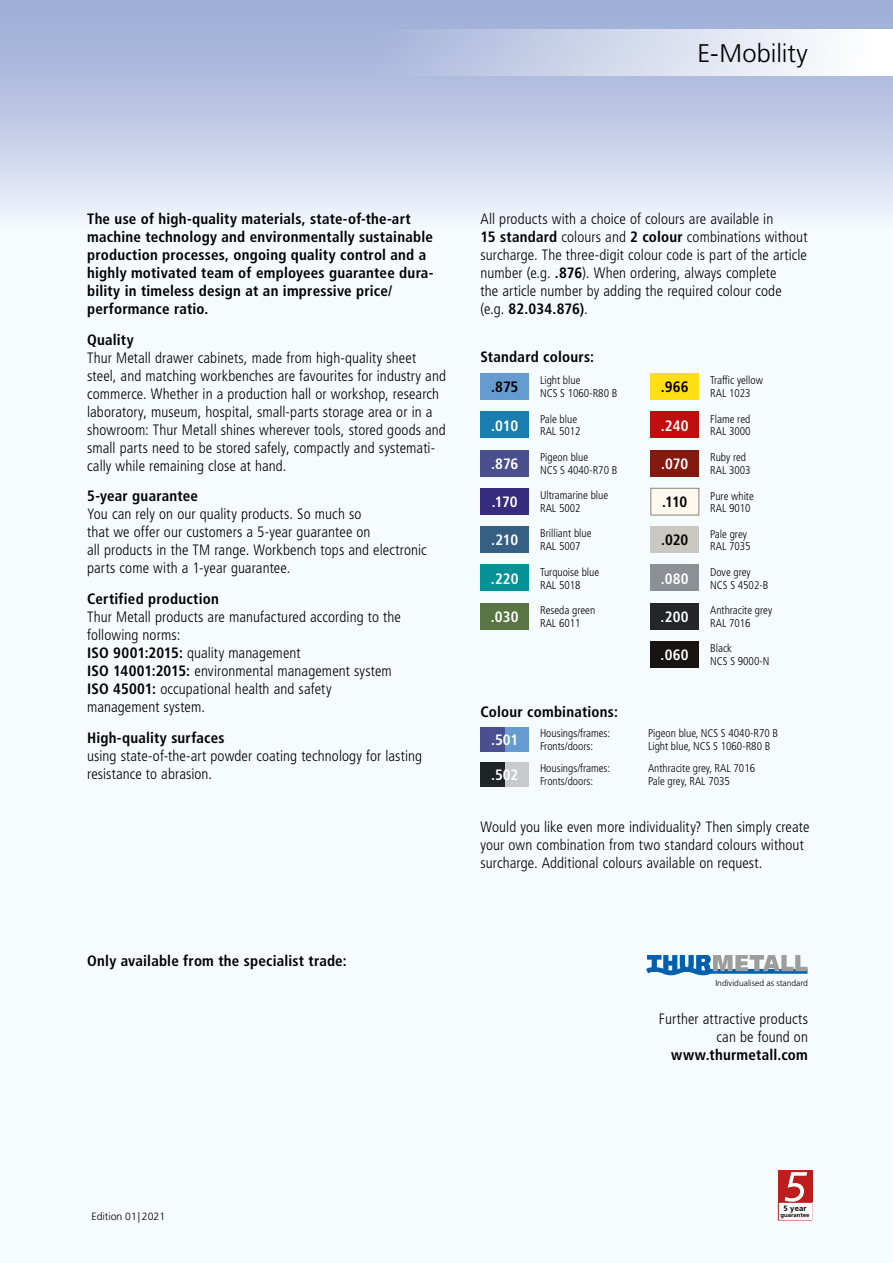
<style>
.page{position:relative;width:893px;height:1263px;background:#fff}
.page>*{position:absolute;margin:0;border:0;box-sizing:border-box;transform-origin:0 0}
.t1{font:300 25.5px "Frutiger LT Std";color:#000}
.t2{font:300 condensed 15px/18px "Frutiger LT Std";letter-spacing:.005em;color:#000}
.t3{font:700 condensed 15px/18px "Frutiger LT Std";letter-spacing:.015em;color:#000}
.t4{font:700 condensed 15px "Frutiger LT Std";color:#fff}
.t5{font:300 condensed 11.25px/12.8px "Frutiger LT Std";color:#000}
.t6{font:300 10.5px "Frutiger LT Std";color:#000}
.t7{font:300 8.55px "Frutiger LT Std";color:#000}
.t8{font:700 7.8px "Frutiger LT Std";color:#000}
.t9{font:700 6px "Frutiger LT Std";color:#000}
.s1{font-weight:700}
</style>
<div class="page">
<svg style="left:0;top:0;width:893px;height:421px"></svg>
<div style="left:0;top:421px;width:893px;height:842px;background:#f0f9fe"></div>
<div style="left:366px;top:30px;width:527px;height:46px;background:linear-gradient(to right,#a7b5da,#fff)"></div>
<div style="left:778px;top:1170px;width:34px;height:32px;background:#bd1d1d"></div>
<svg style="left:784px;top:1172px;width:24px;height:30px"></svg>
<div style="left:778px;top:1202px;width:34px;height:18px;border:1px solid #bd1d1d"></div>
<div style="left:480px;top:373px;width:49px;height:27px;background:#669bd0"></div>
<div style="left:480px;top:450px;width:49px;height:26px;background:#4a4f8f"></div>
<div style="left:651px;top:411px;width:48px;height:27px;background:#c00d0e"></div>
<div style="left:651px;top:450px;width:48px;height:26px;background:#831a11"></div>
<div style="left:480px;top:488px;width:49px;height:27px;background:#362b7c"></div>
<div style="left:480px;top:526px;width:49px;height:27px;background:#356083"></div>
<div style="left:480px;top:411px;width:49px;height:27px;background:#177eaf"></div>
<div style="left:480px;top:564px;width:49px;height:27px;background:#059296"></div>
<div style="left:480px;top:603px;width:49px;height:27px;background:#5a7544"></div>
<div style="left:651px;top:564px;width:48px;height:27px;background:#8a9095"></div>
<div style="left:651px;top:603px;width:48px;height:27px;background:#232527"></div>
<div style="left:651px;top:373px;width:48px;height:27px;background:#ffde14"></div>
<div style="left:651px;top:526px;width:48px;height:27px;background:#c8c8c0"></div>
<div style="left:651px;top:488px;width:48px;height:27px;background:#fef9ee"></div>
<div style="left:651px;top:488px;width:48px;height:27px;border:1px solid #87867f"></div>
<div style="left:651px;top:641px;width:48px;height:27px;background:#171412"></div>
<div style="left:505px;top:727px;width:24px;height:24px;background:#669bd0"></div>
<div style="left:480px;top:727px;width:25px;height:24px;background:#4a4f8f"></div>
<div style="left:505px;top:762px;width:24px;height:24px;background:#c8c9cc"></div>
<div style="left:480px;top:762px;width:25px;height:24px;background:#1f2427"></div>
<svg style="left:646px;top:955px;width:161px;height:20px"></svg>
<div style="left:779px;top:1202px;width:32px;height:17px;background:#fff"></div>
<h1 class="t1" style="left:698px;top:38px;width:112px">E-Mobility</h1>
<p class="t3" style="left:87px;top:210px;width:348px">The use of high-quality materials, state-of-the-art machine technology and environmentally sustainable production processes, ongoing quality control and a highly motivated team of employees guarantee dura&shy;bility in timeless design at an impressive price/ performance ratio.</p>
<p class="t3" style="left:87px;top:330px;width:48px">Quality</p>
<p class="t2" style="left:87px;top:349px;width:360px">Thur Metall drawer cabinets, made from high-quality sheet steel, and matching workbenches are favourites for industry and commerce. Whether in a production hall or workshop, research laboratory, museum, hospital, small-parts storage area or in a showroom: Thur Metall shines wherever tools, stored goods and small parts need to be stored safely, compactly and systemati&shy;cally while remaining close at hand.</p>
<p class="t3" style="left:87px;top:487px;width:112px">5-year guarantee</p>
<p class="t2" style="left:87px;top:505px;width:341px">You can rely on our quality products. So much so<br>that we offer our customers a 5-year guarantee on<br>all products in the TM range. Workbench tops and electronic parts come with a 1-year guarantee.</p>
<p class="t3" style="left:87px;top:590px;width:133px">Certified production</p>
<p class="t2" style="left:87px;top:608px;width:315px">Thur Metall products are manufactured according to the following norms:<br><span class="s1">ISO 9001:2015:</span> quality management<br><span class="s1">ISO 14001:2015:</span> environmental management system <span class="s1">ISO 45001:</span> occupational health and safety management system.</p>
<p class="t3" style="left:87px;top:729px;width:139px">High-quality surfaces</p>
<p class="t2" style="left:87px;top:747px;width:337px">using state-of-the-art powder coating technology for lasting resistance to abrasion.</p>
<p class="t3" style="left:87px;top:952px;width:261px">Only available from the specialist trade:</p>
<p class="t2" style="left:480px;top:210px;width:329px">All products with a choice of colours are available in<br><span class="s1">15 standard</span> colours and <span class="s1">2 colour</span> combinations without surcharge. The three-digit colour code is part of the article number (e.g. <span class="s1">.876</span>). When ordering, always complete<br>the article number by adding the required colour code (e.g. <span class="s1">82.034.876)</span>.</p>
<p class="t3" style="left:480px;top:348px;width:115px">Standard colours:</p>
<p class="t3" style="left:491px;top:378px;width:29px">.875</p>
<p class="t5" style="left:540px;top:374px;width:79px">Light blue<br>NCS S 1060-R80 B</p>
<p class="t3" style="left:661px;top:378px;width:30px">.966</p>
<p class="t5" style="left:710px;top:374px;width:54px">Traffic yellow<br>RAL 1023</p>
<p class="t4" style="left:491px;top:416px;width:28px">.010</p>
<p class="t4" style="left:491px;top:455px;width:29px">.876</p>
<p class="t5" style="left:540px;top:413px;width:42px">Pale blue<br>RAL 5012</p>
<p class="t5" style="left:540px;top:451px;width:79px">Pigeon blue<br>NCS S 4040-R70 B</p>
<p class="t4" style="left:661px;top:416px;width:29px">.240</p>
<p class="t4" style="left:661px;top:455px;width:29px">.070</p>
<p class="t5" style="left:710px;top:413px;width:42px">Flame red<br>RAL 3000</p>
<p class="t5" style="left:710px;top:451px;width:42px">Ruby red<br>RAL 3003</p>
<p class="t4" style="left:492px;top:493px;width:27px">.170</p>
<p class="t4" style="left:491px;top:531px;width:29px">.210</p>
<p class="t5" style="left:540px;top:489px;width:70px">Ultramarine blue<br>RAL 5002</p>
<p class="t5" style="left:540px;top:527px;width:53px">Brilliant blue<br>RAL 5007</p>
<p class="t3" style="left:662px;top:493px;width:27px">.110</p>
<p class="t3" style="left:661px;top:531px;width:29px">.020</p>
<p class="t5" style="left:710px;top:489px;width:45px">Pure white<br>RAL 9010</p>
<p class="t5" style="left:710px;top:527px;width:42px">Pale grey<br>RAL 7035</p>
<p class="t4" style="left:491px;top:569px;width:29px">.220</p>
<p class="t4" style="left:491px;top:608px;width:29px">.030</p>
<p class="t5" style="left:540px;top:566px;width:61px">Turquoise blue<br>RAL 5018</p>
<p class="t5" style="left:540px;top:604px;width:57px">Reseda green<br>RAL 6011</p>
<p class="t4" style="left:661px;top:569px;width:30px">.080</p>
<p class="t4" style="left:661px;top:608px;width:30px">.200</p>
<p class="t5" style="left:710px;top:566px;width:60px">Dove grey<br>NCS S 4502-B</p>
<p class="t5" style="left:710px;top:604px;width:64px">Anthracite grey<br>RAL 7016</p>
<p class="t4" style="left:661px;top:646px;width:30px">.060</p>
<p class="t5" style="left:710px;top:642px;width:61px">Black<br>NCS S 9000-N</p>
<p class="t3" style="left:480px;top:703px;width:139px">Colour combinations:</p>
<p class="t4" style="left:491px;top:731px;width:29px">.501</p>
<p class="t4" style="left:491px;top:766px;width:29px">.502</p>
<p class="t5" style="left:540px;top:727px;width:72px">Housings/frames:</p>
<p class="t5" style="left:648px;top:727px;width:132px">Pigeon blue, NCS S 4040-R70 B</p>
<p class="t5" style="left:540px;top:740px;width:55px">Fronts/doors:</p>
<p class="t5" style="left:648px;top:740px;width:124px">Light blue, NCS S 1060-R80 B</p>
<p class="t5" style="left:540px;top:762px;width:72px">Housings/frames:</p>
<p class="t5" style="left:648px;top:762px;width:109px">Anthracite grey, RAL 7016</p>
<p class="t5" style="left:540px;top:775px;width:55px">Fronts/doors:</p>
<p class="t5" style="left:648px;top:775px;width:83px">Pale grey, RAL 7035</p>
<p class="t2" style="left:480px;top:818px;width:330px">Would you like even more individuality? Then simply create your own combination from two standard colours without surcharge. Additional colours available on request.</p>
<p class="t7" style="left:715px;top:978px;width:94px">Individualised as standard</p>
<p class="t2" style="left:659px;top:1010px;width:151px;text-align:right">Further attractive products can be found on</p>
<p class="t3" style="left:671px;top:1046px;width:138px">www.thurmetall.com</p>
<p class="t6" style="left:91px;top:1211px;width:75px">Edition 01| 2021</p>
<p class="t8" style="left:783px;top:1203px;width:25px">5 year</p>
<p class="t9" style="left:780px;top:1212px;width:31px">guarantee</p>
</div>
